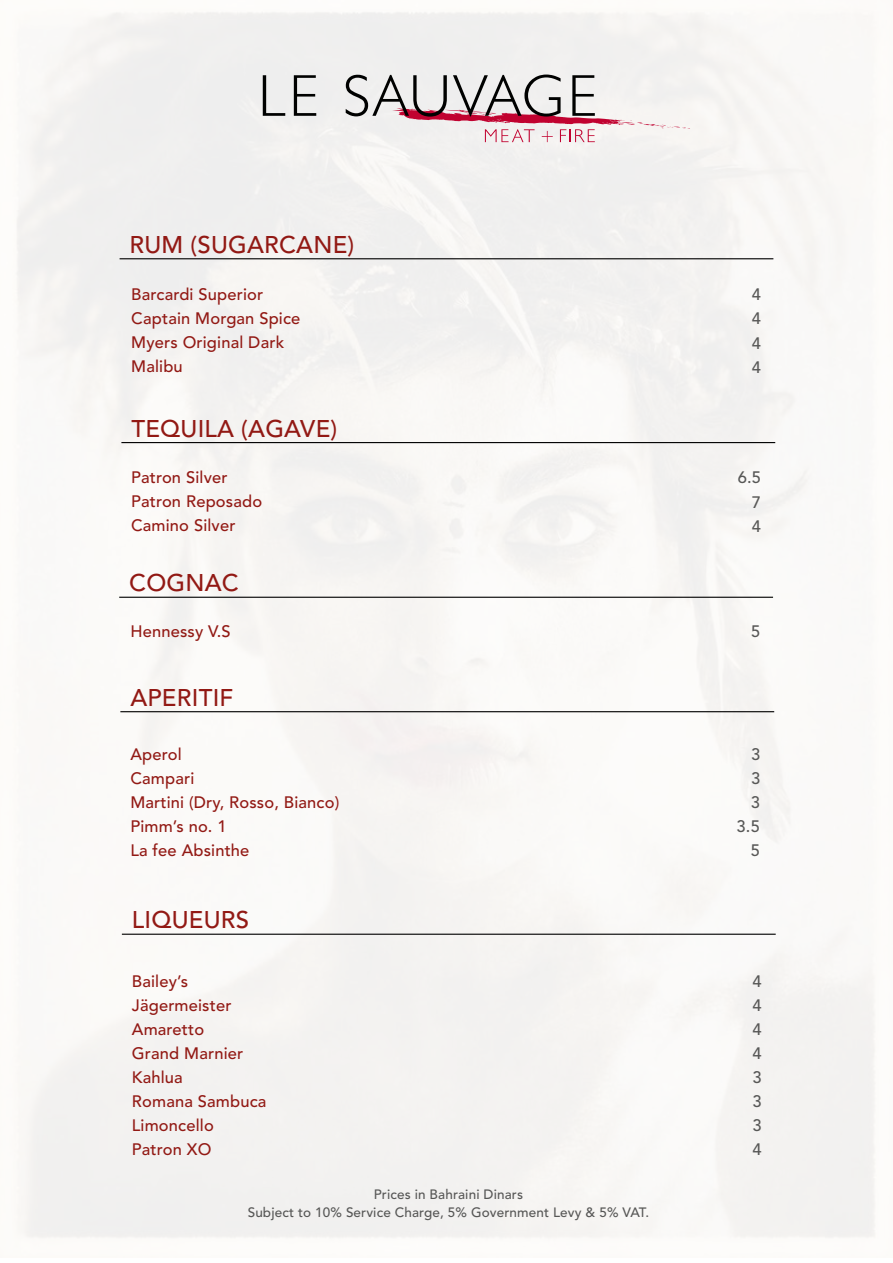
<style>
.page{position:relative;width:893px;height:1263px;background:#fff}
.page>*{position:absolute;margin:0;border:0;box-sizing:border-box;transform-origin:0 0}
.t1{font:500 24px "Avenir LT Std";letter-spacing:.01em;color:#921914}
.t2{font:500 16.5px/24px "Avenir LT Std";letter-spacing:.01em;color:#921914}
.t3{font:500 16.5px/24px "Avenir LT Std";color:#575756}
.t4{font:500 13.5px/18px "Avenir LT Std";letter-spacing:.01em;color:#575756;text-align:center}
</style>
<div class="page">
<hr style="left:120px;top:711px;width:654px;height:1px;background:#000">
<hr style="left:122px;top:934px;width:654px;height:1px;background:#000">
<hr style="left:120px;top:258px;width:653px;height:1px;background:#000">
<hr style="left:121px;top:442px;width:654px;height:1px;background:#000">
<hr style="left:119px;top:597px;width:654px;height:1px;background:#000">
<svg style="left:263px;top:75px;width:22px;height:41px"></svg>
<svg style="left:294px;top:75px;width:22px;height:41px"></svg>
<svg style="left:346px;top:75px;width:344px;height:67px"></svg>
<h1 class="t1" style="left:130px;top:231px;width:226px">RUM (SUGARCANE)</h1>
<p class="t2" style="left:131px;top:283px;width:133px">Barcardi Superior</p>
<p class="t3" style="left:752px;top:283px;width:11px">4</p>
<p class="t2" style="left:131px;top:307px;width:171px">Captain Morgan Spice<br>Myers Original Dark<br>Malibu</p>
<p class="t3" style="left:752px;top:307px;width:11px">4</p>
<p class="t3" style="left:752px;top:331px;width:11px">4<br>4</p>
<h1 class="t1" style="left:131px;top:414px;width:207px">TEQUILA (AGAVE)</h1>
<p class="t2" style="left:131px;top:466px;width:98px">Patron Silver</p>
<p class="t3" style="left:738px;top:466px;width:25px">6.5</p>
<p class="t2" style="left:131px;top:490px;width:133px">Patron Reposado<br>Camino Silver</p>
<p class="t3" style="left:752px;top:490px;width:11px">7<br>4</p>
<h1 class="t1" style="left:129px;top:569px;width:111px">COGNAC</h1>
<p class="t2" style="left:130px;top:620px;width:102px">Hennessy V.S</p>
<p class="t3" style="left:751px;top:620px;width:11px">5</p>
<h1 class="t1" style="left:130px;top:683px;width:105px">APERITIF</h1>
<p class="t2" style="left:130px;top:743px;width:210px">Aperol<br>Campari<br>Martini (Dry, Rosso, Bianco)<br>Pimm’s no. 1<br>La fee Absinthe</p>
<h1 class="t1" style="left:132px;top:906px;width:119px">LIQUEURS</h1>
<p class="t3" style="left:737px;top:743px;width:25px;text-align:right">3<br>3<br>3<br>3.5<br>5</p>
<p class="t2" style="left:132px;top:969px;width:58px">Bailey’s</p>
<p class="t3" style="left:753px;top:969px;width:11px">4</p>
<p class="t2" style="left:132px;top:993px;width:136px">Jägermeister<br>Amaretto<br>Grand Marnier<br>Kahlua<br>Romana Sambuca<br>Limoncello<br>Patron XO</p>
<p class="t4" style="left:248px;top:1186px;width:403px">Prices in Bahraini Dinars<br>Subject to 10% Service Charge, 5% Government Levy &amp; 5% VAT.</p>
<p class="t3" style="left:753px;top:993px;width:11px">4</p>
<p class="t3" style="left:753px;top:1018px;width:11px;text-align:justify">4<br>4<br>3<br>3<br>3<br>4</p>
</div>
